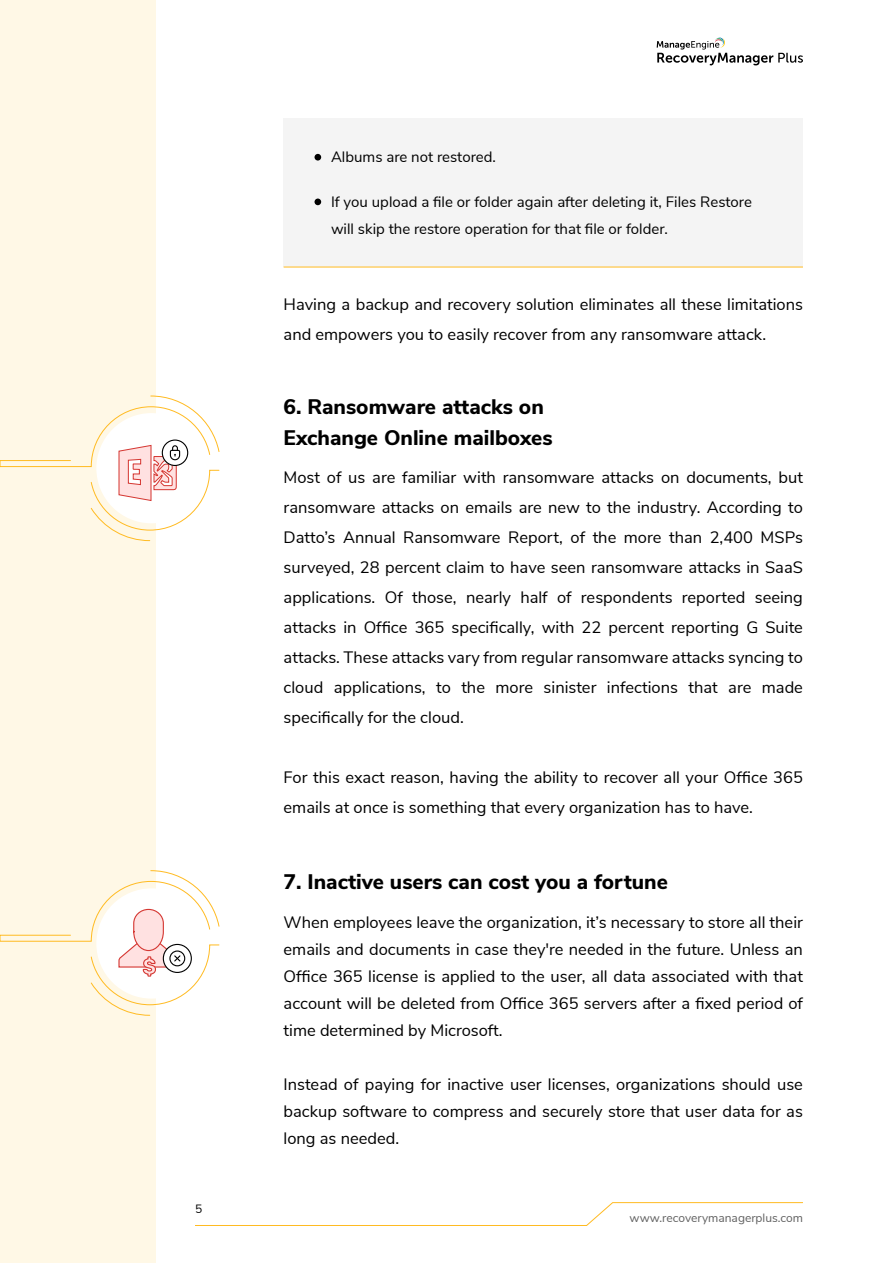
<style>
.page{position:relative;width:893px;height:1263px;background:#fff}
.page>*{position:absolute;margin:0;border:0;box-sizing:border-box;transform-origin:0 0}
.t1{font:700 21.3px "Rubik";color:#ffe1e1;scale:.93 1}
.t2{font:800 21px/31.2px "Nunito Sans";color:#000}
.t3{font:16.5px/30px "Nunito Sans";color:#000;text-align:justify}
.t4{font:15px/27px "Nunito Sans";color:#000}
.t5{font:12px "Nunito Sans";color:#606060}
.t6{font:12px "Nunito Sans";color:#000}
</style>
<div class="page">
<div style="left:0;top:0;width:155px;height:1263px;background:#fff8e6"></div>
<svg style="left:195px;top:1202px;width:608px;height:24px"></svg>
<svg style="left:657px;top:37px;width:146px;height:28px"></svg>
<div style="left:284px;top:119px;width:519px;height:148px;background:#f4f4f4"></div>
<hr style="left:284px;top:267px;width:519px;height:1px;background:#fb2">
<div style="left:315px;top:154px;width:6px;height:7px;background:#000;border-radius:50%"></div>
<svg style="left:315px;top:199px;width:6px;height:6px"></svg>
<svg style="left:0;top:395px;width:220px;height:146px"></svg>
<svg style="left:0;top:870px;width:220px;height:146px"></svg>
<p class="t1" style="left:143px;top:954px;width:16px">$</p>
<p class="t6" style="left:195px;top:1200px;width:9px">5</p>
<p class="t4" style="left:331px;top:142px;width:166px">Albums are not restored.</p>
<p class="t4" style="left:331px;top:187px;width:422px">If you upload a file or folder again after deleting it, Files Restore will skip the restore operation for that file or folder.</p>
<p class="t3" style="left:284px;top:288px;width:521px">Having a backup and recovery solution eliminates all these limitations and empowers you to easily recover from any ransomware attack.</p>
<p class="t2" style="left:284px;top:390px;width:271px">6. Ransomware attacks on<br>Exchange Online mailboxes</p>
<p class="t3" style="left:284px;top:462px;width:521px">Most of us are familiar with ransomware attacks on documents, but ransomware attacks on emails are new to the industry. According to Datto’s Annual Ransomware Report, of the more than 2,400 MSPs surveyed, 28 percent claim to have seen ransomware attacks in SaaS applications. Of those, nearly half of respondents reported seeing attacks in Office 365 specifically, with 22 percent reporting G Suite attacks. These attacks vary from regular ransomware attacks syncing to cloud applications, to the more sinister infections that are made specifically for the cloud.</p>
<p class="t3" style="left:284px;top:762px;width:521px">For this exact reason, having the ability to recover all your Office 365 emails at once is something that every organization has to have.</p>
<p class="t2" style="left:284px;top:864px;width:386px">7. Inactive users can cost you a fortune</p>
<p class="t3" style="left:284px;top:908px;width:521px;line-height:27px">When employees leave the organization, it’s necessary to store all their emails and documents in case they're needed in the future. Unless an Office 365 license is applied to the user, all data associated with that account will be deleted from Office 365 servers after a fixed period of time determined by Microsoft.</p>
<p class="t3" style="left:284px;top:1070px;width:521px;line-height:27px">Instead of paying for inactive user licenses, organizations should use backup software to compress and securely store that user data for as long as needed.</p>
<p class="t5" style="left:630px;top:1209px;width:175px">www.recoverymanagerplus.com</p>
</div>
